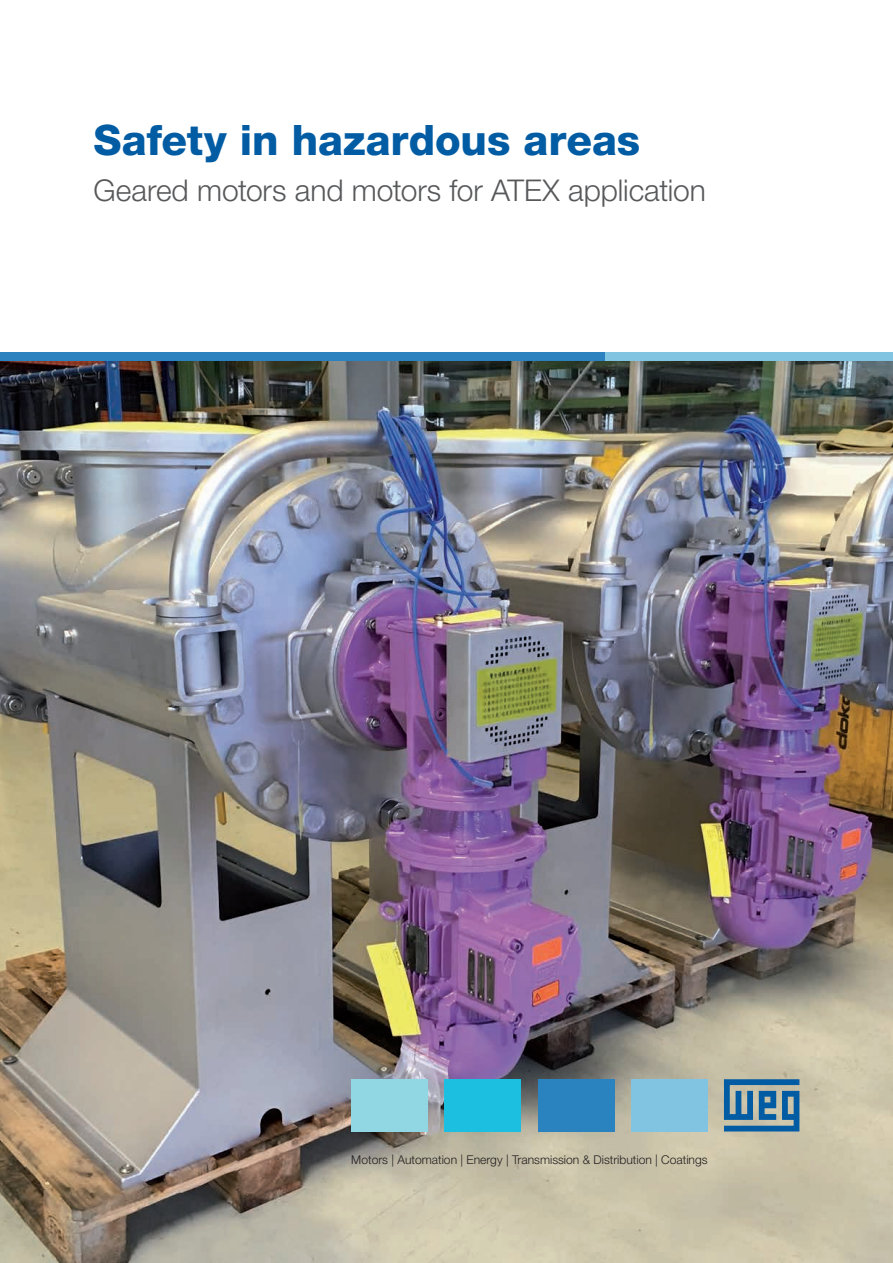
<style>
.page{position:relative;width:893px;height:1263px;background:#fff}
.page>*{position:absolute;margin:0;border:0;box-sizing:border-box;transform-origin:0 0}
.t1{font:800 42px "Helvetica Neue LT Pro";color:#015ca3}
.t2{font:300 30px "Helvetica Neue LT Pro";letter-spacing:-.005em;color:#57585a}
.t3{font:300 12.15px "Helvetica Neue LT Pro";color:#231f20}
</style>
<div class="page">
<img style="left:0;top:360px;width:893px;height:903px">
<div style="left:0;top:352px;width:605px;height:8px;background:#2b82be"></div>
<div style="left:605px;top:352px;width:288px;height:8px;background:#81c4e2"></div>
<svg style="left:724px;top:1079px;width:75px;height:52px"></svg>
<div style="left:351px;top:1079px;width:77px;height:52px;background:#91d6e3"></div>
<div style="left:445px;top:1079px;width:76px;height:52px;background:#1cbfdf"></div>
<div style="left:538px;top:1079px;width:76px;height:52px;background:#2a83be"></div>
<div style="left:631px;top:1079px;width:77px;height:52px;background:#81c4e2"></div>
<h1 class="t1" style="left:94px;top:116px;width:548px">Safety in hazardous areas</h1>
<h2 class="t2" style="left:94px;top:172px;width:614px">Geared motors and motors for ATEX application</h2>
<p class="t3" style="left:351px;top:1152px;width:358px">Motors | Automation | Energy | Transmission &amp; Distribution | Coatings</p>
</div>
